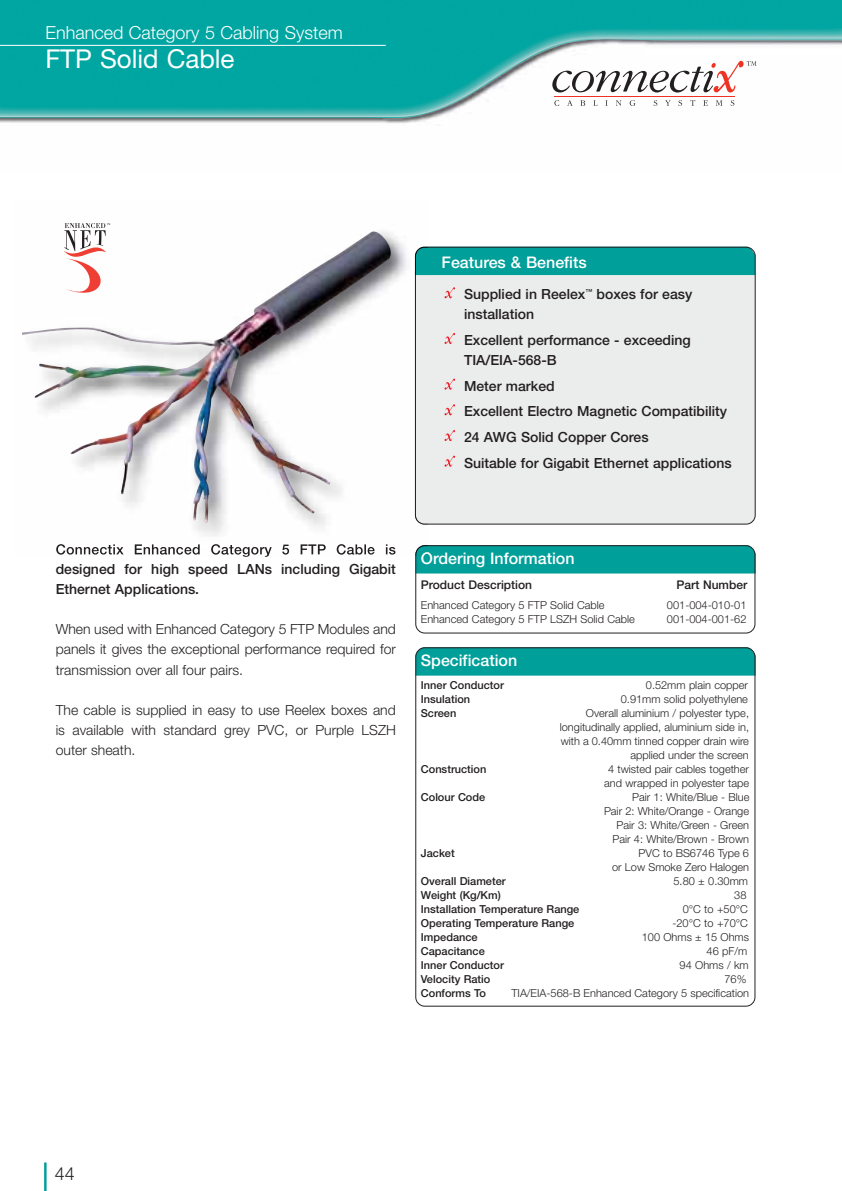
<style>
.page{position:relative;width:842px;height:1191px;background:#fff}
.page>*{position:absolute;margin:0;border:0;box-sizing:border-box;transform-origin:0 0}
.t1{font:26px "Helvetica Neue";color:#fff}
.t2{font:300 18px "Helvetica Neue";color:#fff}
.t3{font:300 18px "Helvetica Neue";color:#231f20}
.t4{font:500 16px "Helvetica Neue";color:#fff}
.t5{font:500 14px/20px "Helvetica Neue";color:#231f20}
.t6{font:300 14px/20px "Helvetica Neue";color:#231f20;text-align:justify}
.t7{font:500 12px "Helvetica Neue";color:#231f20}
.t8{font:300 11px/14px "Helvetica Neue";color:#231f20;text-align:right}
.t9{font:500 11px "Helvetica Neue";color:#231f20}
</style>
<div class="page">
<div style="left:418px;top:647px;width:338px;height:28px;background:#009f9a"></div>
<div style="left:415px;top:647px;width:340px;height:359px;border:2px solid #231f20;border-radius:10px"></div>
<div style="left:415px;top:545px;width:340px;height:88px;border:2px solid #231f20;border-radius:10px"></div>
<div style="left:415px;top:247px;width:340px;height:277px;background:#ebecec;border-radius:9px"></div>
<svg style="left:444px;top:455px;width:11px;height:12px"></svg>
<svg style="left:444px;top:430px;width:11px;height:11px"></svg>
<svg style="left:444px;top:404px;width:11px;height:11px"></svg>
<svg style="left:444px;top:378px;width:11px;height:12px"></svg>
<svg style="left:444px;top:333px;width:11px;height:11px"></svg>
<svg style="left:444px;top:287px;width:11px;height:11px"></svg>
<hr style="left:44px;top:1162px;width:2px;height:29px;background:#009f9a">
<img style="left:0;top:0;width:842px;height:119px">
<svg style="left:554px;top:100px;width:5px;height:6px"></svg>
<svg style="left:567px;top:100px;width:6px;height:6px"></svg>
<svg style="left:580px;top:100px;width:5px;height:6px"></svg>
<svg style="left:593px;top:100px;width:4px;height:6px"></svg>
<svg style="left:605px;top:100px;width:3px;height:6px"></svg>
<svg style="left:616px;top:100px;width:5px;height:6px"></svg>
<svg style="left:630px;top:100px;width:5px;height:6px"></svg>
<svg style="left:654px;top:100px;width:3px;height:6px"></svg>
<svg style="left:665px;top:100px;width:6px;height:6px"></svg>
<svg style="left:678px;top:100px;width:4px;height:6px"></svg>
<svg style="left:690px;top:100px;width:5px;height:6px"></svg>
<svg style="left:703px;top:100px;width:5px;height:6px"></svg>
<svg style="left:716px;top:100px;width:6px;height:6px"></svg>
<svg style="left:731px;top:100px;width:3px;height:6px"></svg>
<hr style="left:554px;top:96px;width:180px;height:1px;background:#ee3224">
<svg style="left:552px;top:61px;width:204px;height:31px"></svg>
<hr style="left:0;top:45px;width:386px;height:1px;background:#fff">
<img style="left:22px;top:223px;width:406px;height:333px">
<img style="left:415px;top:275px;width:13px;height:249px">
<div style="left:415px;top:247px;width:340px;height:28px;background:#009f9a"></div>
<svg style="left:416px;top:519px;width:12px;height:5px"></svg>
<svg style="left:415px;top:545px;width:341px;height:28px;background:#039a95"></svg>
<img style="left:56px;top:544px;width:142px;height:10px">
<img style="left:69px;top:240px;width:324px;height:283px">
<svg style="left:64px;top:223px;width:46px;height:70px"></svg>
<p class="t2" style="left:45px;top:26px;width:299px">Enhanced Category 5 Cabling System</p>
<p class="t1" style="left:45px;top:50px;width:191px">FTP Solid Cable</p>
<p class="t4" style="left:441px;top:256px;width:147px">Features &amp; Benefits</p>
<p class="t5" style="left:464px;top:286px;width:230px">Supplied in Reelex<sup>™</sup> boxes for easy installation</p>
<p class="t5" style="left:464px;top:331px;width:228px">Excellent performance - exceeding<br>TIA/EIA-568-B</p>
<p class="t5" style="left:464px;top:374px;width:269px;line-height:25.6px">Meter marked<br>Excellent Electro Magnetic Compatibility<br>24 AWG Solid Copper Cores<br>Suitable for Gigabit Ethernet applications</p>
<p class="t5" style="left:56px;top:561px;width:342px">designed for high speed LANs including Gigabit<br>Ethernet Applications.</p>
<p class="t6" style="left:56px;top:621px;width:342px">When used with Enhanced Category 5 FTP Modules and panels it gives the exceptional performance required for transmission over all four pairs.</p>
<p class="t6" style="left:56px;top:701px;width:342px">The cable is supplied in easy to use Reelex boxes and is available with standard grey PVC, or Purple LSZH outer sheath.</p>
<p class="t4" style="left:421px;top:552px;width:155px">Ordering Information</p>
<p class="t7" style="left:421px;top:580px;width:113px">Product Description</p>
<p class="t7" style="left:676px;top:580px;width:72px">Part Number</p>
<p class="t8" style="left:421px;top:599px;width:185px">Enhanced Category 5 FTP Solid Cable</p>
<p class="t8" style="left:667px;top:599px;width:81px">001-004-010-01</p>
<p class="t8" style="left:421px;top:613px;width:215px">Enhanced Category 5 FTP LSZH Solid Cable</p>
<p class="t8" style="left:667px;top:613px;width:81px">001-004-001-62</p>
<p class="t4" style="left:421px;top:654px;width:98px">Specification</p>
<p class="t9" style="left:421px;top:681px;width:85px">Inner Conductor</p>
<p class="t8" style="left:646px;top:679px;width:104px">0.52mm plain copper</p>
<p class="t9" style="left:421px;top:695px;width:51px">Insulation</p>
<p class="t8" style="left:621px;top:693px;width:129px">0.91mm solid polyethylene</p>
<p class="t9" style="left:421px;top:709px;width:37px">Screen</p>
<p class="t8" style="left:560px;top:707px;width:191px">Overall aluminium / polyester type, longitudinally applied, aluminium side in, with a 0.40mm tinned copper drain wire applied under the screen</p>
<p class="t9" style="left:421px;top:765px;width:67px">Construction</p>
<p class="t8" style="left:604px;top:763px;width:146px;text-align:center">4 twisted pair cables together and wrapped in polyester tape</p>
<p class="t9" style="left:421px;top:793px;width:66px">Colour Code</p>
<p class="t8" style="left:604px;top:791px;width:147px">Pair 1: White/Blue - Blue<br>Pair 2: White/Orange - Orange<br>Pair 3: White/Green - Green<br>Pair 4: White/Brown - Brown</p>
<p class="t9" style="left:421px;top:849px;width:35px">Jacket</p>
<p class="t8" style="left:612px;top:847px;width:138px">PVC to BS6746 Type 6<br>or Low Smoke Zero Halogen</p>
<p class="t9" style="left:421px;top:877px;width:86px">Overall Diameter</p>
<p class="t8" style="left:673px;top:875px;width:76px">5.80 ± 0.30mm</p>
<p class="t9" style="left:421px;top:891px;width:81px">Weight (Kg/Km)</p>
<p class="t8" style="left:734px;top:889px;width:14px">38</p>
<p class="t9" style="left:421px;top:905px;width:160px">Installation Temperature Range</p>
<p class="t8" style="left:683px;top:903px;width:67px">0°C to +50°C</p>
<p class="t9" style="left:421px;top:919px;width:155px">Operating Temperature Range</p>
<p class="t8" style="left:672px;top:917px;width:77px">-20°C to +70°C</p>
<p class="t9" style="left:421px;top:933px;width:58px">Impedance</p>
<p class="t8" style="left:642px;top:931px;width:109px">100 Ohms ± 15 Ohms</p>
<p class="t9" style="left:421px;top:947px;width:65px">Capacitance</p>
<p class="t8" style="left:707px;top:945px;width:42px">46 pF/m</p>
<p class="t9" style="left:421px;top:961px;width:85px">Inner Conductor</p>
<p class="t8" style="left:680px;top:959px;width:71px">94 Ohms / km</p>
<p class="t9" style="left:421px;top:975px;width:71px">Velocity Ratio</p>
<p class="t8" style="left:724px;top:973px;width:24px">76%</p>
<p class="t9" style="left:421px;top:989px;width:67px">Conforms To</p>
<p class="t8" style="left:511px;top:987px;width:239px">TIA/EIA-568-B Enhanced Category 5 specification</p>
<p class="t3" style="left:55px;top:1167px;width:22px">44</p>
</div>
